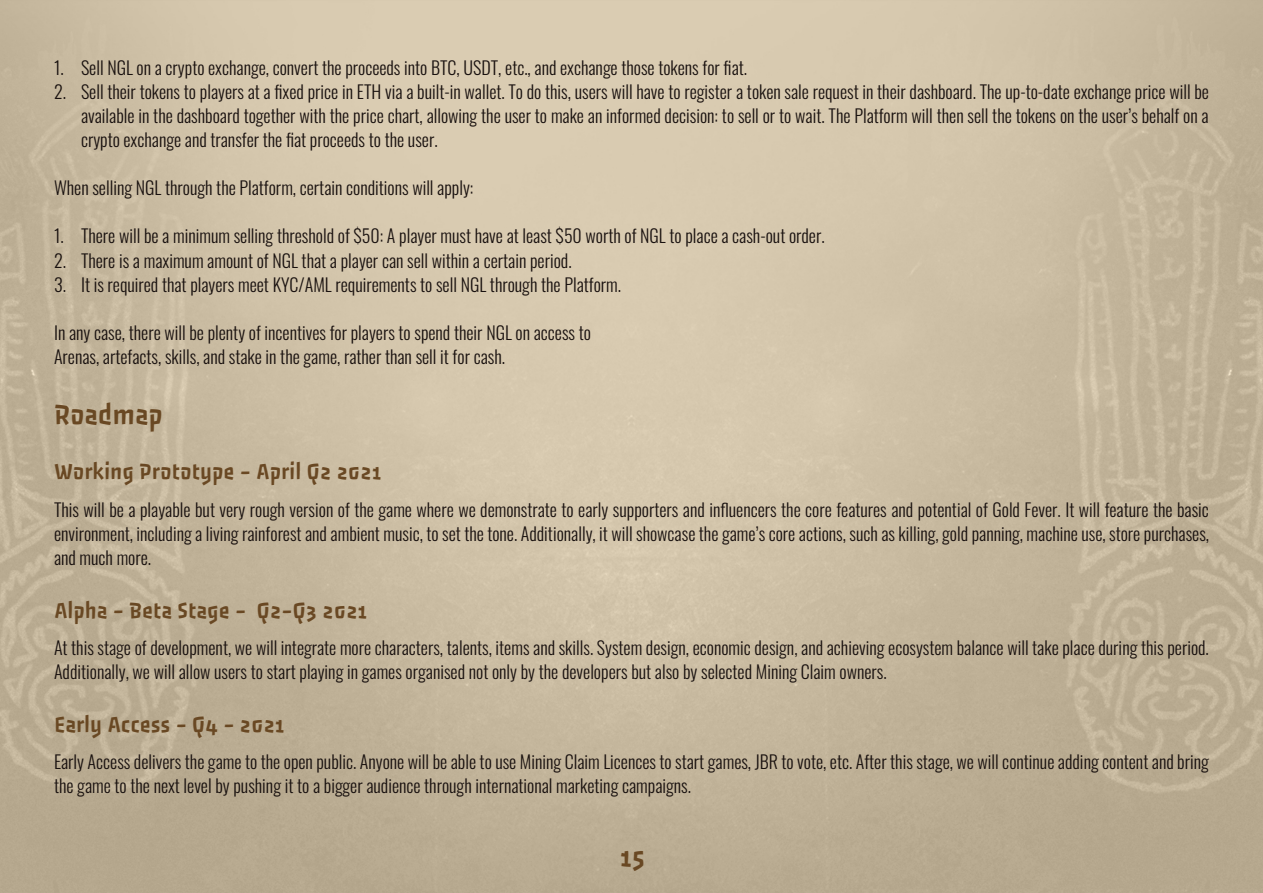
<style>
.page{position:relative;width:1263px;height:893px;background:#fff}
.page>*{position:absolute;margin:0;border:0;box-sizing:border-box;transform-origin:0 0}
.Title_Text{font:30px "Passero One";color:#694823}
.TitleSmall{font:24px "Passero One";color:#694823}
.t1{font:300 18px/24px "Oswald";color:#19110f;text-align:justify}
</style>
<div class="page">
<p class="t1" style="left:54px;top:54px;width:694px">1. Sell NGL on a crypto exchange, convert the proceeds into BTC, USDT, etc., and exchange those tokens for fiat.</p>
<p class="t1" style="left:81px;top:78px;width:1129px;text-indent:-27px">2. Sell their tokens to players at a fixed price in ETH via a built-in wallet. To do this, users will have to register a token sale request in their dashboard. The up-to-date exchange price will be available in the dashboard together with the price chart, allowing the user to make an informed decision: to sell or to wait. The Platform will then sell the tokens on the user’s behalf on a crypto exchange and transfer the fiat proceeds to the user.</p>
<p class="t1" style="left:54px;top:174px;width:421px">When selling NGL through the Platform, certain conditions will apply:</p>
<p class="t1" style="left:54px;top:222px;width:772px">1. There will be a minimum selling threshold of $50: A player must have at least $50 worth of NGL to place a cash-out order.</p>
<p class="t1" style="left:54px;top:246px;width:519px">2. There is a maximum amount of NGL that a player can sell within a certain period.</p>
<p class="t1" style="left:54px;top:270px;width:568px">3. It is required that players meet KYC/AML requirements to sell NGL through the Platform.</p>
<p class="t1" style="left:54px;top:318px;width:538px">In any case, there will be plenty of incentives for players to spend their NGL on access to</p>
<p class="t1" style="left:54px;top:342px;width:452px">Arenas, artefacts, skills, and stake in the game, rather than sell it for cash.</p>
<p class="Title_Text" style="left:54px;top:397px;width:110px">Roadmap</p>
<p class="TitleSmall" style="left:54px;top:458px;width:329px">Working Prototype - April Q2 2021</p>
<p class="t1" style="left:54px;top:496px;width:1156px">This will be a playable but very rough version of the game where we demonstrate to early supporters and influencers the core features and potential of Gold Fever. It will feature the basic environment, including a living rainforest and ambient music, to set the tone. Additionally, it will showcase the game’s core actions, such as killing, gold panning, machine use, store purchases, and much more.</p>
<p class="TitleSmall" style="left:54px;top:596px;width:315px">Alpha - Beta Stage - Q2-Q3 2021</p>
<p class="t1" style="left:54px;top:634px;width:1156px">At this stage of development, we will integrate more characters, talents, items and skills. System design, economic design, and achieving ecosystem balance will take place during this period.<br>Additionally, we will allow users to start playing in games organised not only by the developers but also by selected Mining Claim owners.</p>
<p class="TitleSmall" style="left:54px;top:711px;width:232px">Early Access - Q4 - 2021</p>
<p class="t1" style="left:54px;top:748px;width:1156px">Early Access delivers the game to the open public. Anyone will be able to use Mining Claim Licences to start games, JBR to vote, etc. After this stage, we will continue adding content and bring the game to the next level by pushing it to a bigger audience through international marketing campaigns.</p>
<h1 class="Title_Text" style="left:620px;top:839px;width:27px">15</h1>
</div>
